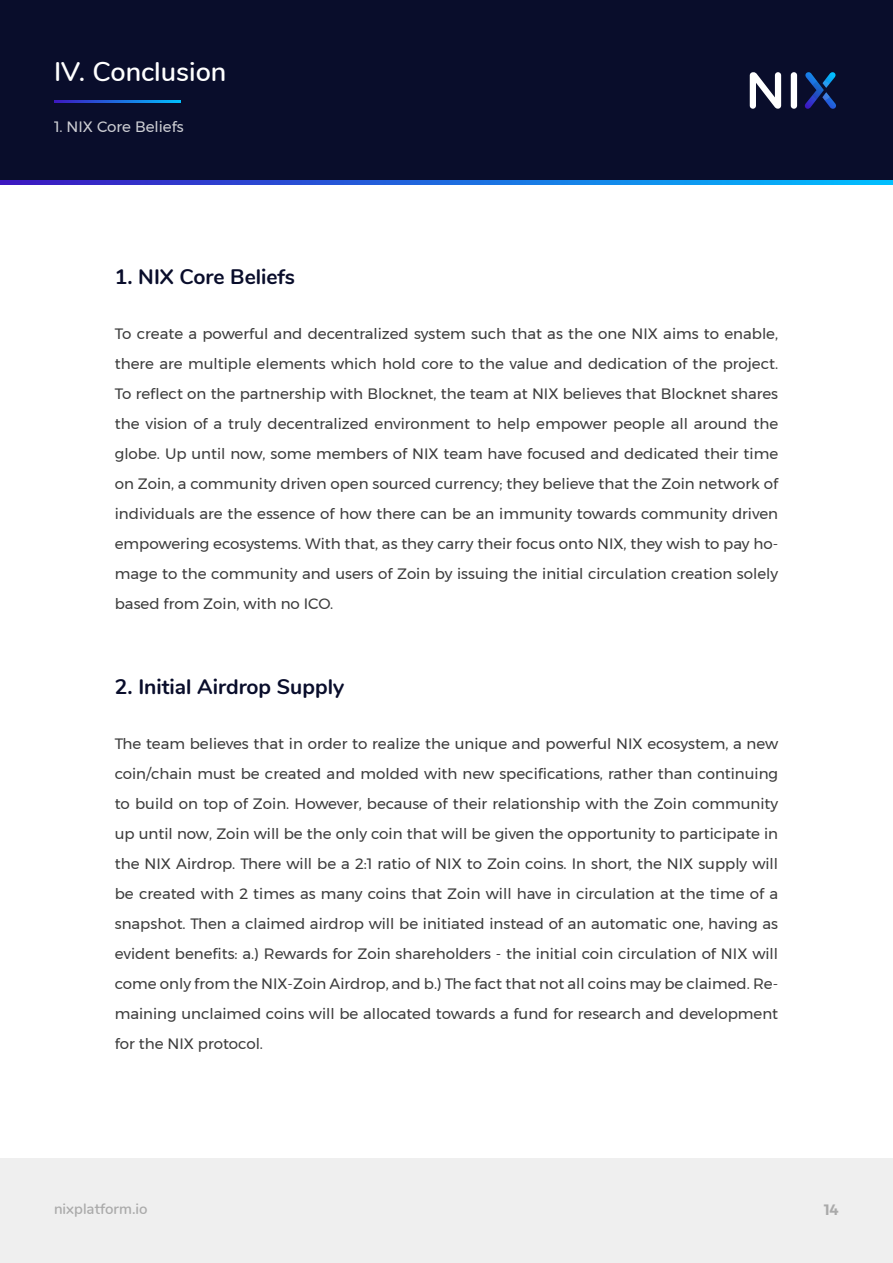
<style>
.page{position:relative;width:893px;height:1263px;background:#fff}
.page>*{position:absolute;margin:0;border:0;box-sizing:border-box;transform-origin:0 0}
.t1{font:600 27px "Nunito";color:#fff}
.t2{font:700 21px "Nunito";color:#090d2b}
.t3{font:15px/30px "Montserrat";color:#3c3c3c;text-align:justify}
.t4{font:15px "Montserrat";color:#fff}
.t5{font:600 15px "Nunito";color:#aaa}
.t6{font:600 15px "Montserrat";color:#aaa}
</style>
<div class="page">
<div style="left:0;top:0;width:893px;height:181px;background:#090d2b"></div>
<svg style="left:54px;top:101px;width:126px;height:1px"></svg>
<svg style="left:1px;top:180px;width:892px;height:4px;background:#1e6bde"></svg>
<div style="left:1px;top:1159px;width:892px;height:104px;background:#efefef"></div>
<svg style="left:750px;top:72px;width:31px;height:37px"></svg>
<div style="left:791px;top:72px;width:6px;height:37px;background:#fff;border-radius:3px"></div>
<svg style="left:805px;top:72px;width:31px;height:37px"></svg>
<h1 class="t1" style="left:54px;top:52px;width:174px">IV. Conclusion</h1>
<p class="t4" style="left:54px;top:115px;width:131px">1. NIX Core Beliefs</p>
<h2 class="t2" style="left:115px;top:261px;width:182px">1. NIX Core Beliefs</h2>
<p class="t3" style="left:115px;top:318px;width:665px">To create a powerful and decentralized system such that as the one NIX aims to enable, there are multiple elements which hold core to the value and dedication of the project.<br>To reflect on the partnership with Blocknet, the team at NIX believes that Blocknet shares the vision of a truly decentralized environment to help empower people all around the globe. Up until now, some members of NIX team have focused and dedicated their time on Zoin, a community driven open sourced currency; they believe that the Zoin network of individuals are the essence of how there can be an immunity towards community driven empowering ecosystems. With that, as they carry their focus onto NIX, they wish to pay ho&shy;mage to the community and users of Zoin by issuing the initial circulation creation solely based from Zoin, with no ICO.</p>
<h2 class="t2" style="left:115px;top:671px;width:231px">2. Initial Airdrop Supply</h2>
<p class="t3" style="left:115px;top:729px;width:665px">The team believes that in order to realize the unique and powerful NIX ecosystem, a new coin/chain must be created and molded with new specifications, rather than continuing to build on top of Zoin. However, because of their relationship with the Zoin community up until now, Zoin will be the only coin that will be given the opportunity to participate in the NIX Airdrop. There will be a 2:1 ratio of NIX to Zoin coins. In short, the NIX supply will be created with 2 times as many coins that Zoin will have in circulation at the time of a snapshot. Then a claimed airdrop will be initiated instead of an automatic one, having as evident benefits: a.) Rewards for Zoin shareholders - the initial coin circulation of NIX will come only from the NIX-Zoin Airdrop, and b.) The fact that not all coins may be claimed. Re&shy;maining unclaimed coins will be allocated towards a fund for research and development for the NIX protocol.</p>
<p class="t5" style="left:54px;top:1197px;width:95px">nixplatform.io</p>
<p class="t6" style="left:824px;top:1198px;width:16px">14</p>
</div>
